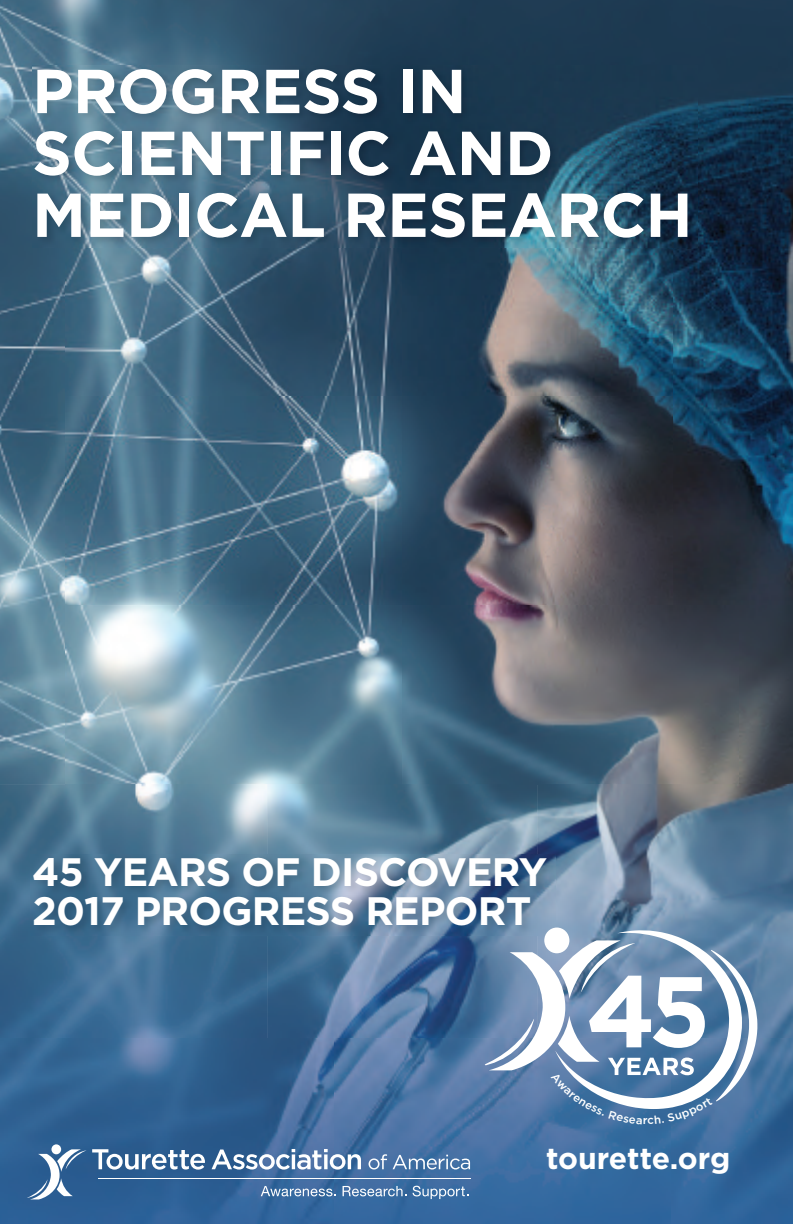
<style>
.page{position:relative;width:793px;height:1224px;background:#fff}
.page>*{position:absolute;margin:0;border:0;box-sizing:border-box;transform-origin:0 0}
.t1{font:700 61.8px/61.8px "Gotham";letter-spacing:-.01em;color:#fff}
.t2{font:700 39.6px/39.6px "Gotham";letter-spacing:-.02em;color:#fff}
.t3{font:700 30px "Gotham";color:#fff}
.t4{font:500 11.4px "Gotham";color:#fff}
</style>
<div class="page">
<img style="left:0;top:0;width:792px;height:118px">
<img style="left:0;top:118px;width:65px;height:665px">
<img style="left:672px;top:118px;width:120px;height:487px">
<img style="left:65px;top:247px;width:607px;height:358px">
<img style="left:65px;top:605px;width:727px;height:178px">
<img style="left:0;top:783px;width:792px;height:440px">
<img style="left:32px;top:66px;width:664px;height:181px">
<svg style="left:92px;top:1148px;width:113px;height:21px"></svg>
<svg style="left:211px;top:1148px;width:150px;height:21px"></svg>
<svg style="left:368px;top:1153px;width:102px;height:16px;background:#6c8fb7"></svg>
<hr style="left:98px;top:1177px;width:372px;height:1px;background:#fff">
<svg style="left:260px;top:1185px;width:76px;height:10px"></svg>
<svg style="left:342px;top:1185px;width:64px;height:10px"></svg>
<svg style="left:412px;top:1185px;width:56px;height:13px"></svg>
<svg style="left:51px;top:1143px;width:10px;height:10px"></svg>
<svg style="left:27px;top:1148px;width:59px;height:51px"></svg>
<img style="left:31px;top:854px;width:524px;height:81px">
<svg style="left:544px;top:927px;width:25px;height:26px"></svg>
<svg style="left:789px;top:1221px;width:4px;height:3px"></svg>
<svg style="left:480px;top:929px;width:277px;height:194px"></svg>
<p class="t1" style="left:32px;top:59px;width:661px">PROGRESS IN<br>SCIENTIFIC AND<br>MEDICAL RESEARCH</p>
<p class="t2" style="left:32px;top:850px;width:516px">45 YEARS OF DISCOVERY<br>2017 PROGRESS REPORT</p>
<p class="t4" style="left:642px;top:1113px;width:6px">r</p>
<p class="t3" style="left:545px;top:1140px;width:186px">tourette.org</p>
</div>
